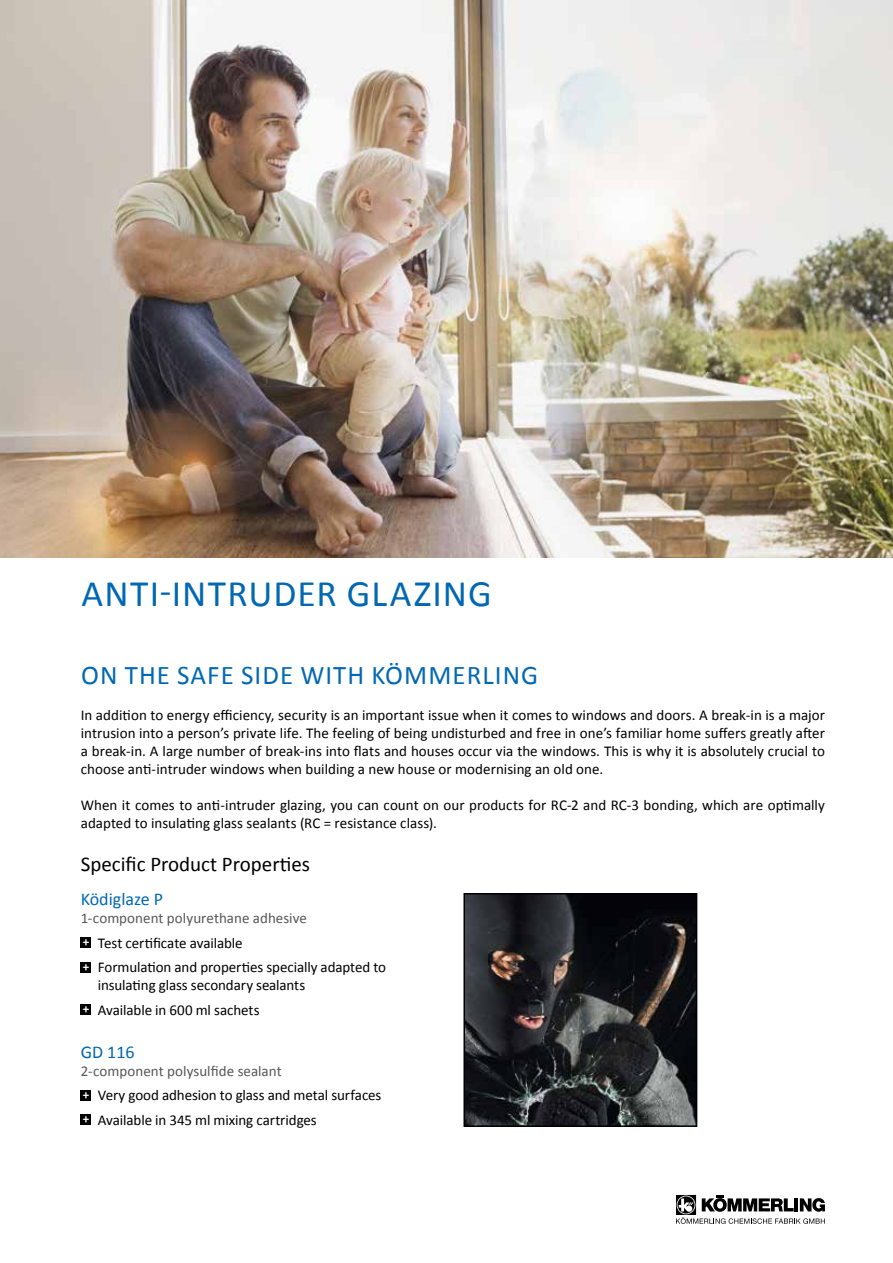
<style>
.page{position:relative;width:893px;height:1263px;background:#fff}
.page>*{position:absolute;margin:0;border:0;box-sizing:border-box;transform-origin:0 0}
.t1{font:37.5px "Calibri";letter-spacing:.03em;color:#0068b2}
.t2{font:27px "Calibri";letter-spacing:.04em;color:#0068b2}
.t3{font:21px "Calibri";color:#000}
.t4{font:18px "Calibri";color:#0068b2}
.t5{font:15px/24.5px "Calibri";color:#000}
.s1{color:#575756}
.s2{font-weight:700;font-size:13.05px;color:#fff}
</style>
<div class="page">
<svg style="left:676px;top:1195px;width:149px;height:29px"></svg>
<img style="left:0;top:0;width:893px;height:557px">
<div style="left:81px;top:937px;width:10px;height:11px;background:#000"></div>
<div style="left:81px;top:962px;width:10px;height:10px;background:#000"></div>
<div style="left:81px;top:1004px;width:10px;height:10px;background:#000"></div>
<div style="left:81px;top:1090px;width:10px;height:10px;background:#000"></div>
<div style="left:81px;top:1114px;width:10px;height:10px;background:#000"></div>
<img style="left:466px;top:896px;width:228px;height:228px">
<div style="left:463px;top:893px;width:234px;height:234px;border:2px solid #000"></div>
<h1 class="t1" style="left:82px;top:570px;width:412px">ANTI-INTRUDER GLAZING</h1>
<h2 class="t2" style="left:81px;top:658px;width:458px">ON THE SAFE SIDE WITH KÖMMERLING</h2>
<p class="t5" style="left:81px;top:706px;width:746px;line-height:18px;text-align:justify">In addition to energy efficiency, security is an important issue when it comes to windows and doors. A break-in is a major intrusion into a person’s private life. The feeling of being undisturbed and free in one’s familiar home suffers greatly after a break-in. A large number of break-ins into flats and houses occur via the windows. This is why it is absolutely crucial to choose anti-intruder windows when building a new house or modernising an old one.</p>
<p class="t5" style="left:81px;top:796px;width:746px;line-height:18px">When it comes to anti-intruder glazing, you can count on our products for RC-2 and RC-3 bonding, which are optimally adapted to insulating glass sealants (RC = resistance class).</p>
<h3 class="t3" style="left:81px;top:851px;width:231px">Specific Product Properties</h3>
<p class="t4" style="left:81px;top:888px;width:84px">Ködiglaze P</p>
<p class="t5" style="left:81px;top:906px;width:307px"><span class="s1">1-component polyurethane adhesive<br></span><span class="s2">+</span> Test certificate available<br><span class="s2">+</span> Formulation and properties specially adapted to</p>
<p class="t5" style="left:83px;top:973px;width:224px;text-indent:15px">insulating glass secondary sealants <span class="s2">+</span> Available in 600 ml sachets</p>
<p class="t4" style="left:81px;top:1040px;width:55px">GD 116</p>
<p class="t5" style="left:81px;top:1059px;width:302px"><span class="s1">2-component polysulfide sealant<br></span><span class="s2">+</span> Very good adhesion to glass and metal surfaces <span class="s2">+</span> Available in 345 ml mixing cartridges</p>
</div>
